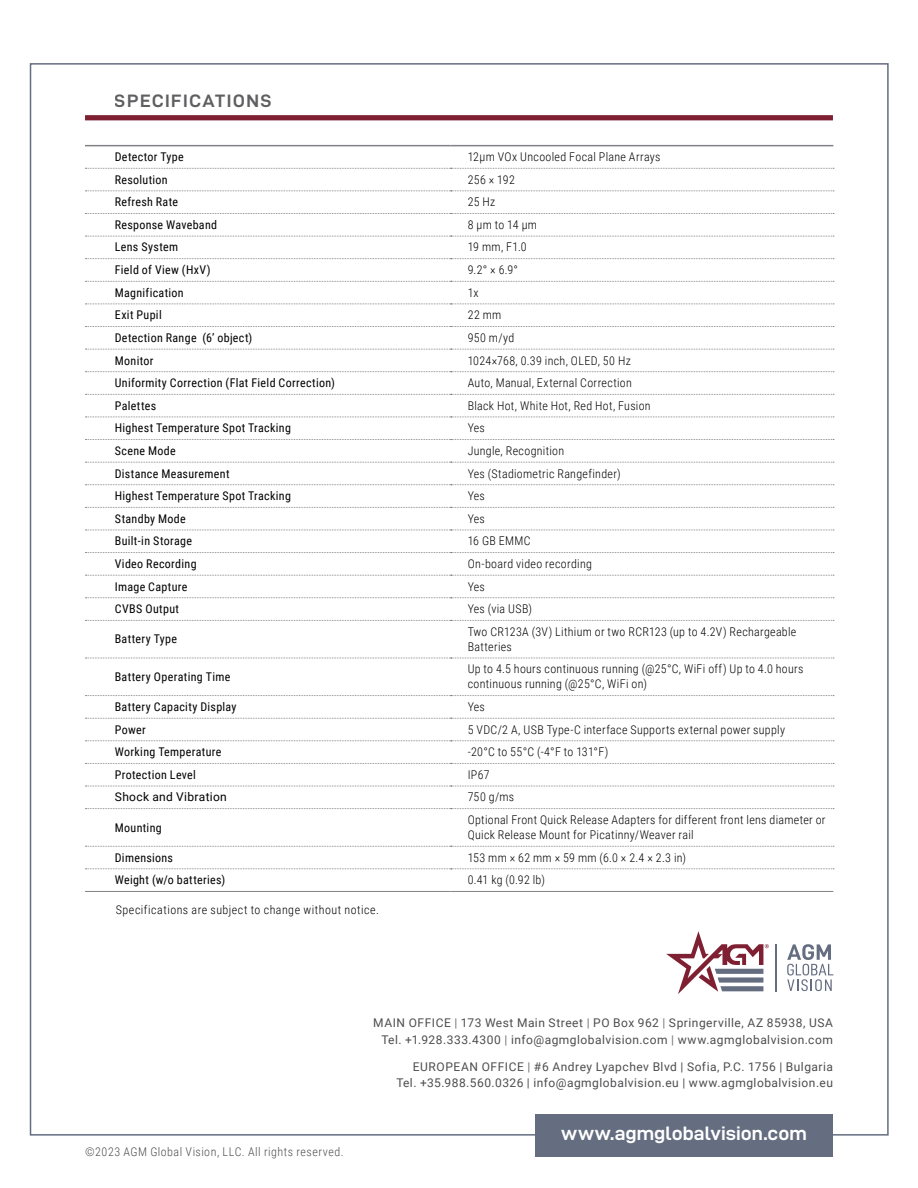
<style>
.page{position:relative;width:918px;height:1188px;background:#fff}
.page>*{position:absolute;margin:0;border:0;box-sizing:border-box;transform-origin:0 0}
.t1{font:19.5px "D DIN Exp Bold";letter-spacing:.005em;color:#fff}
.t2{font:18px "D DIN Exp Bold";letter-spacing:.075em;color:#4d4d4f}
.t3{font:300 12px/15px "Roboto Condensed";letter-spacing:.025em;color:#000}
.t4{font:12px "Roboto Condensed";letter-spacing:.03em;color:#000}
.t5{font:12px/16.5px "Roboto";letter-spacing:.04em;color:#4d4d4f;text-align:right}
.t6{font:300 12px "Roboto Condensed";letter-spacing:.04em;color:#4d4d4f}
.t7{font:12px "Roboto";letter-spacing:.025em;color:#000}
.s1{color:#717275}
</style>
<div class="page">
<div style="left:30px;top:63px;width:859px;height:1073px;background:#fff;border:2px solid #656d81"></div>
<div style="left:535px;top:1114px;width:298px;height:43px;background:#656d81"></div>
<div style="left:85px;top:115px;width:748px;height:5px;background:#7e2032"></div>
<hr style="left:85px;top:145px;width:366px;height:1px;background:#808285">
<hr style="left:451px;top:145px;width:382px;height:1px;background:#808285">
<svg style="left:85px;top:168px;width:749px;height:1px"></svg>
<svg style="left:85px;top:190px;width:749px;height:1px"></svg>
<svg style="left:85px;top:213px;width:749px;height:1px"></svg>
<svg style="left:85px;top:236px;width:749px;height:1px"></svg>
<svg style="left:85px;top:258px;width:749px;height:1px"></svg>
<svg style="left:85px;top:281px;width:749px;height:1px"></svg>
<svg style="left:85px;top:304px;width:749px;height:1px"></svg>
<svg style="left:85px;top:326px;width:749px;height:1px"></svg>
<svg style="left:85px;top:349px;width:749px;height:1px"></svg>
<svg style="left:85px;top:371px;width:749px;height:1px"></svg>
<svg style="left:85px;top:394px;width:749px;height:1px"></svg>
<svg style="left:85px;top:417px;width:749px;height:1px"></svg>
<svg style="left:85px;top:439px;width:749px;height:1px"></svg>
<svg style="left:85px;top:462px;width:749px;height:1px"></svg>
<svg style="left:85px;top:484px;width:749px;height:1px"></svg>
<svg style="left:85px;top:507px;width:749px;height:1px"></svg>
<svg style="left:85px;top:530px;width:749px;height:1px"></svg>
<svg style="left:85px;top:552px;width:749px;height:1px"></svg>
<svg style="left:85px;top:575px;width:749px;height:1px"></svg>
<svg style="left:85px;top:597px;width:749px;height:1px"></svg>
<svg style="left:85px;top:620px;width:749px;height:1px"></svg>
<svg style="left:85px;top:658px;width:749px;height:1px"></svg>
<svg style="left:85px;top:763px;width:749px;height:1px"></svg>
<svg style="left:85px;top:786px;width:749px;height:1px"></svg>
<svg style="left:85px;top:808px;width:749px;height:1px"></svg>
<svg style="left:85px;top:846px;width:749px;height:1px"></svg>
<svg style="left:85px;top:868px;width:749px;height:1px"></svg>
<svg style="left:85px;top:695px;width:749px;height:1px"></svg>
<svg style="left:85px;top:718px;width:749px;height:1px"></svg>
<svg style="left:85px;top:740px;width:749px;height:1px"></svg>
<hr style="left:85px;top:891px;width:366px;height:1px;background:#808285">
<hr style="left:451px;top:891px;width:382px;height:1px;background:#808285">
<svg style="left:787px;top:944px;width:46px;height:47px"></svg>
<svg style="left:666px;top:931px;width:103px;height:63px"></svg>
<hr style="left:775px;top:944px;width:1px;height:47px;background:#656d81">
<h2 class="t2" style="left:115px;top:91px;width:158px">SPECIFICATIONS</h2>
<p class="t4" style="left:115px;top:148px;width:70px">Detector Type</p>
<p class="t3" style="left:468px;top:149px;width:194px">12μm VOx Uncooled Focal Plane Arrays</p>
<p class="t4" style="left:115px;top:171px;width:54px">Resolution</p>
<p class="t3" style="left:468px;top:171px;width:49px">256 × 192</p>
<p class="t4" style="left:115px;top:194px;width:65px">Refresh Rate</p>
<p class="t3" style="left:468px;top:194px;width:29px">25 Hz</p>
<p class="t4" style="left:115px;top:216px;width:104px">Response Waveband</p>
<p class="t3" style="left:468px;top:217px;width:71px">8 μm to 14 μm</p>
<p class="t4" style="left:115px;top:239px;width:65px">Lens System</p>
<p class="t3" style="left:468px;top:239px;width:61px">19 mm, F1.0</p>
<p class="t4" style="left:115px;top:261px;width:97px">Field of View (HxV)</p>
<p class="t3" style="left:468px;top:262px;width:52px">9.2° × 6.9°</p>
<p class="t4" style="left:115px;top:284px;width:70px">Magnification</p>
<p class="t3" style="left:468px;top:284px;width:12px">1x</p>
<p class="t4" style="left:115px;top:307px;width:48px">Exit Pupil</p>
<p class="t3" style="left:468px;top:307px;width:35px">22 mm</p>
<p class="t4" style="left:115px;top:329px;width:139px">Detection Range (6’ object)</p>
<p class="t3" style="left:468px;top:330px;width:48px">950 m/yd</p>
<p class="t4" style="left:115px;top:352px;width:40px">Monitor</p>
<p class="t3" style="left:468px;top:352px;width:165px">1024×768, 0.39 inch, OLED, 50 Hz</p>
<p class="t4" style="left:115px;top:374px;width:222px">Uniformity Correction (Flat Field Correction)</p>
<p class="t3" style="left:468px;top:375px;width:166px">Auto, Manual, External Correction</p>
<p class="t4" style="left:115px;top:397px;width:43px">Palettes</p>
<p class="t3" style="left:468px;top:398px;width:184px">Black Hot, White Hot, Red Hot, Fusion</p>
<p class="t4" style="left:115px;top:420px;width:178px">Highest Temperature Spot Tracking</p>
<p class="t3" style="left:468px;top:420px;width:19px">Yes</p>
<p class="t4" style="left:115px;top:442px;width:63px">Scene Mode</p>
<p class="t3" style="left:468px;top:443px;width:98px">Jungle, Recognition</p>
<p class="t4" style="left:115px;top:465px;width:116px">Distance Measurement</p>
<p class="t3" style="left:468px;top:465px;width:154px">Yes (Stadiometric Rangefinder)</p>
<p class="t4" style="left:115px;top:487px;width:178px">Highest Temperature Spot Tracking</p>
<p class="t3" style="left:468px;top:488px;width:19px">Yes</p>
<p class="t4" style="left:115px;top:510px;width:73px">Standby Mode</p>
<p class="t3" style="left:468px;top:511px;width:19px">Yes</p>
<p class="t4" style="left:115px;top:533px;width:79px">Built-in Storage</p>
<p class="t3" style="left:468px;top:533px;width:64px">16 GB EMMC</p>
<p class="t4" style="left:115px;top:555px;width:83px">Video Recording</p>
<p class="t3" style="left:468px;top:556px;width:126px">On-board video recording</p>
<p class="t4" style="left:115px;top:578px;width:74px">Image Capture</p>
<p class="t3" style="left:468px;top:578px;width:19px">Yes</p>
<p class="t4" style="left:115px;top:601px;width:66px">CVBS Output</p>
<p class="t3" style="left:468px;top:601px;width:66px">Yes (via USB)</p>
<p class="t4" style="left:115px;top:631px;width:64px">Battery Type</p>
<p class="t3" style="left:468px;top:624px;width:330px">Two CR123A (3V) Lithium or two RCR123 (up to 4.2V) Rechargeable<br>Batteries</p>
<p class="t4" style="left:115px;top:668px;width:117px">Battery Operating Time</p>
<p class="t3" style="left:468px;top:661px;width:337px">Up to 4.5 hours continuous running (@25°C, WiFi off) Up to 4.0 hours continuous running (@25°C, WiFi on)</p>
<p class="t4" style="left:115px;top:698px;width:123px">Battery Capacity Display</p>
<p class="t3" style="left:468px;top:699px;width:19px">Yes</p>
<p class="t4" style="left:115px;top:721px;width:32px">Power</p>
<p class="t3" style="left:468px;top:721px;width:319px">5 VDC/2 A, USB Type-C interface Supports external power supply</p>
<p class="t4" style="left:115px;top:744px;width:108px">Working Temperature</p>
<p class="t3" style="left:468px;top:744px;width:142px">-20°C to 55°C (-4°F to 131°F)</p>
<p class="t4" style="left:115px;top:766px;width:83px">Protection Level</p>
<p class="t3" style="left:468px;top:767px;width:23px">IP67</p>
<p class="t7" style="left:115px;top:789px;width:114px">Shock and Vibration</p>
<p class="t3" style="left:468px;top:789px;width:48px">750 g/ms</p>
<p class="t4" style="left:115px;top:819px;width:48px">Mounting</p>
<p class="t3" style="left:468px;top:812px;width:359px">Optional Front Quick Release Adapters for different front lens diameter or<br>Quick Release Mount for Picatinny/Weaver rail</p>
<p class="t4" style="left:115px;top:849px;width:60px">Dimensions</p>
<p class="t3" style="left:468px;top:849px;width:220px">153 mm × 62 mm × 59 mm (6.0 × 2.4 × 2.3 in)</p>
<p class="t4" style="left:115px;top:872px;width:112px">Weight (w/o batteries)</p>
<p class="t3" style="left:468px;top:872px;width:79px">0.41 kg (0.92 lb)</p>
<p class="t3" style="left:116px;top:902px;width:265px">Specifications are subject to change without notice.</p>
<p class="t5" style="left:373px;top:1014px;width:461px">MAIN OFFICE <span class="s1">|</span> 173 West Main Street <span class="s1">|</span> PO Box 962 <span class="s1">|</span> Springerville, AZ 85938, USA<br>Tel. +1.928.333.4300 <span class="s1">|</span> info@agmglobalvision.com <span class="s1">|</span> www.agmglobalvision.com</p>
<p class="t5" style="left:396px;top:1058px;width:438px">EUROPEAN OFFICE <span class="s1">|</span> #6 Andrey Lyapchev Blvd | Sofia, P.C. 1756 | Bulgaria<br>Tel. +35.988.560.0326 | info@agmglobalvision.eu | www.agmglobalvision.eu</p>
<p class="t6" style="left:85px;top:1143px;width:260px">©2023 AGM Global Vision, LLC. All rights reserved.</p>
<h1 class="t1" style="left:561px;top:1123px;width:247px">www.agmglobalvision.com</h1>
</div>
